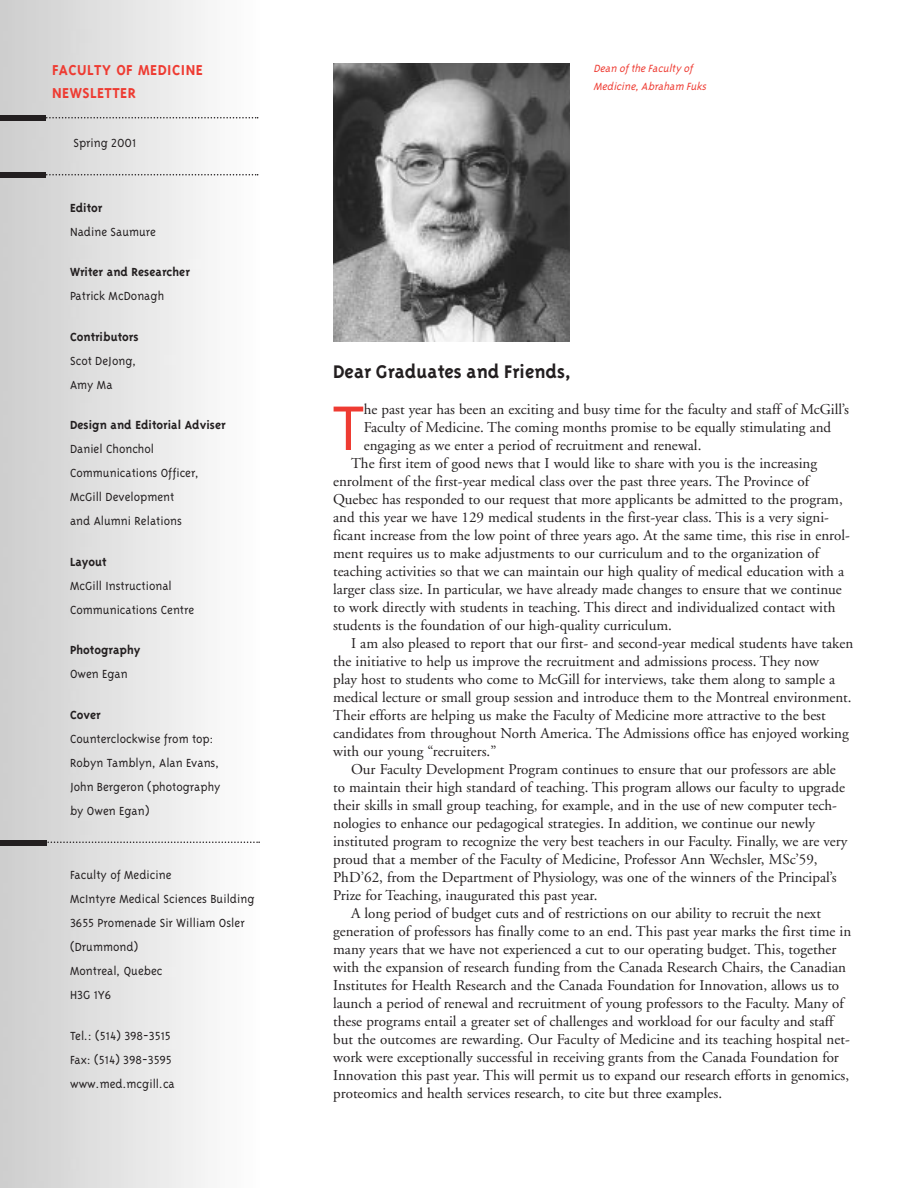
<style>
.page{position:relative;width:918px;height:1188px;background:#fff}
.page>*{position:absolute;margin:0;border:0;box-sizing:border-box;transform-origin:0 0}
.t1{font:60.75px "Futura BT";color:#ee3b32}
.t2{font:21px "Triplex Bold Lining";color:#231f20}
.t3{font:16.5px/22.5px "Triplex Bold Lining";letter-spacing:.03em;color:#ee3b32}
.t4{font:15px "Adobe Garamond";color:#231f20}
.t5{font:13.5px/24px "Triplex Light Lining";color:#231f20}
.t6{font:13.5px "Triplex Bold Lining";color:#231f20}
.t7{font:italic 12px/18px "Triplex Light Lining";color:#ee3b32}
</style>
<div class="page">
<img style="left:0;top:0;width:259px;height:1188px">
<svg style="left:46px;top:117px;width:212px;height:1px"></svg>
<div style="left:0;top:115px;width:46px;height:6px;background:#231f20"></div>
<svg style="left:46px;top:174px;width:212px;height:2px"></svg>
<div style="left:0;top:172px;width:46px;height:6px;background:#231f20"></div>
<img style="left:333px;top:63px;width:236px;height:279px">
<svg style="left:47px;top:842px;width:213px;height:1px"></svg>
<div style="left:0;top:840px;width:47px;height:5px;background:#231f20"></div>
<p class="t3" style="left:52px;top:60px;width:152px">FACULTY OF MEDICINE<br>NEWSLETTER</p>
<p class="t5" style="left:73px;top:132px;width:64px">Spring 2001</p>
<p class="t6" style="left:70px;top:202px;width:34px">Editor</p>
<p class="t5" style="left:70px;top:220px;width:88px">Nadine Saumure</p>
<p class="t6" style="left:70px;top:267px;width:121px">Writer and Researcher</p>
<p class="t5" style="left:70px;top:285px;width:96px">Patrick McDonagh</p>
<p class="t6" style="left:70px;top:331px;width:70px">Contributors</p>
<p class="t5" style="left:70px;top:349px;width:68px">Scot DeJong,<br>Amy Ma</p>
<p class="t6" style="left:70px;top:420px;width:157px">Design and Editorial Adviser</p>
<p class="t5" style="left:70px;top:438px;width:130px">Daniel Chonchol<br>Communications Officer,<br>McGill Development<br>and Alumni Relations</p>
<p class="t6" style="left:70px;top:556px;width:38px">Layout</p>
<p class="t5" style="left:70px;top:574px;width:126px">McGill Instructional<br>Communications Centre</p>
<p class="t6" style="left:70px;top:645px;width:72px">Photography</p>
<p class="t5" style="left:70px;top:663px;width:59px">Owen Egan</p>
<p class="t6" style="left:70px;top:709px;width:32px">Cover</p>
<p class="t5" style="left:70px;top:727px;width:152px">Counterclockwise from top:<br>Robyn Tamblyn, Alan Evans,<br>John Bergeron (photography by Owen Egan)</p>
<p class="t5" style="left:70px;top:864px;width:186px">Faculty of Medicine<br>McIntyre Medical Sciences Building<br>3655 Promenade Sir William Osler (Drummond)<br>Montreal, Quebec<br>H3G 1Y6</p>
<p class="t5" style="left:70px;top:1024px;width:106px">Tel.: (514) 398-3515<br>Fax: (514) 398-3595 www.med.mcgill.ca</p>
<p class="t7" style="left:593px;top:60px;width:116px">Dean ofthe Faculty of<br>Medicine,Abraham Fuks</p>
<h2 class="t2" style="left:333px;top:363px;width:240px">Dear Graduates and Friends,</h2>
<h1 class="t1" style="left:333px;top:402px;width:32px">T</h1>
<p class="t4" style="left:364px;top:403px;width:487px">he past year has been an exciting and busy time for the faculty and staff of McGill’s</p>
<p class="t4" style="left:364px;top:421px;width:469px">Faculty of Medicine. The coming months promise to be equally stimulating and</p>
<p class="t4" style="left:364px;top:439px;width:339px">engaging as we enter a period of recruitment and renewal.</p>
<p class="t4" style="left:351px;top:457px;width:468px">The first item of good news that I would like to share with you is the increasing</p>
<p class="t4" style="left:333px;top:475px;width:477px">enrolment of the first-year medical class over the past three years. The Province of</p>
<p class="t4" style="left:333px;top:493px;width:511px">Quebec has responded to our request that more applicants be admitted to the program,</p>
<p class="t4" style="left:333px;top:511px;width:497px">and this year we have 129 medical students in the first-year class. This is a very signi-</p>
<p class="t4" style="left:333px;top:529px;width:518px">ficant increase from the low point of three years ago. At the same time, this rise in enrol-</p>
<p class="t4" style="left:333px;top:547px;width:488px">ment requires us to make adjustments to our curriculum and to the organization of</p>
<p class="t4" style="left:333px;top:565px;width:512px">teaching activities so that we can maintain our high quality of medical education with a</p>
<p class="t4" style="left:333px;top:583px;width:510px">larger class size. In particular, we have already made changes to ensure that we continue</p>
<p class="t4" style="left:333px;top:601px;width:504px">to work directly with students in teaching. This direct and individualized contact with</p>
<p class="t4" style="left:333px;top:619px;width:340px">students is the foundation of our high-quality curriculum.</p>
<p class="t4" style="left:351px;top:637px;width:504px">I am also pleased to report that our first- and second-year medical students have taken</p>
<p class="t4" style="left:333px;top:655px;width:488px">the initiative to help us improve the recruitment and admissions process. They now</p>
<p class="t4" style="left:333px;top:673px;width:504px">play host to students who come to McGill for interviews, take them along to sample a</p>
<p class="t4" style="left:333px;top:691px;width:520px">medical lecture or small group session and introduce them to the Montreal environment.</p>
<p class="t4" style="left:333px;top:709px;width:494px">Their efforts are helping us make the Faculty of Medicine more attractive to the best</p>
<p class="t4" style="left:333px;top:727px;width:517px">candidates from throughout North America. The Admissions office has enjoyed working</p>
<p class="t4" style="left:333px;top:745px;width:165px">with our young “recruiters.”</p>
<p class="t4" style="left:351px;top:763px;width:486px">Our Faculty Development Program continues to ensure that our professors are able</p>
<p class="t4" style="left:333px;top:781px;width:513px">to maintain their high standard of teaching. This program allows our faculty to upgrade</p>
<p class="t4" style="left:333px;top:799px;width:505px">their skills in small group teaching, for example, and in the use of new computer tech-</p>
<p class="t4" style="left:333px;top:817px;width:483px">nologies to enhance our pedagogical strategies. In addition, we continue our newly</p>
<p class="t4" style="left:333px;top:835px;width:516px">instituted program to recognize the very best teachers in our Faculty. Finally, we are very</p>
<p class="t4" style="left:333px;top:853px;width:486px">proud that a member of the Faculty of Medicine, Professor Ann Wechsler, MSc’59,</p>
<p class="t4" style="left:333px;top:871px;width:505px">PhD’62, from the Department of Physiology, was one of the winners of the Principal’s</p>
<p class="t4" style="left:333px;top:889px;width:266px">Prize for Teaching, inaugurated this past year.</p>
<p class="t4" style="left:351px;top:907px;width:471px">A long period of budget cuts and of restrictions on our ability to recruit the next</p>
<p class="t4" style="left:333px;top:925px;width:520px">generation of professors has finally come to an end. This past year marks the first time in</p>
<p class="t4" style="left:333px;top:943px;width:505px">many years that we have not experienced a cut to our operating budget. This, together</p>
<p class="t4" style="left:333px;top:961px;width:514px">with the expansion of research funding from the Canada Research Chairs, the Canadian</p>
<p class="t4" style="left:333px;top:979px;width:508px">Institutes for Health Research and the Canada Foundation for Innovation, allows us to</p>
<p class="t4" style="left:333px;top:997px;width:512px">launch a period of renewal and recruitment of young professors to the Faculty. Many of</p>
<p class="t4" style="left:333px;top:1015px;width:502px">these programs entail a greater set of challenges and workload for our faculty and staff</p>
<p class="t4" style="left:333px;top:1033px;width:518px">but the outcomes are rewarding. Our Faculty of Medicine and its teaching hospital net-</p>
<p class="t4" style="left:333px;top:1051px;width:507px">work were exceptionally successful in receiving grants from the Canada Foundation for</p>
<p class="t4" style="left:333px;top:1069px;width:517px">Innovation this past year. This will permit us to expand our research efforts in genomics,</p>
<p class="t4" style="left:333px;top:1087px;width:390px">proteomics and health services research, to cite but three examples.</p>
</div>
